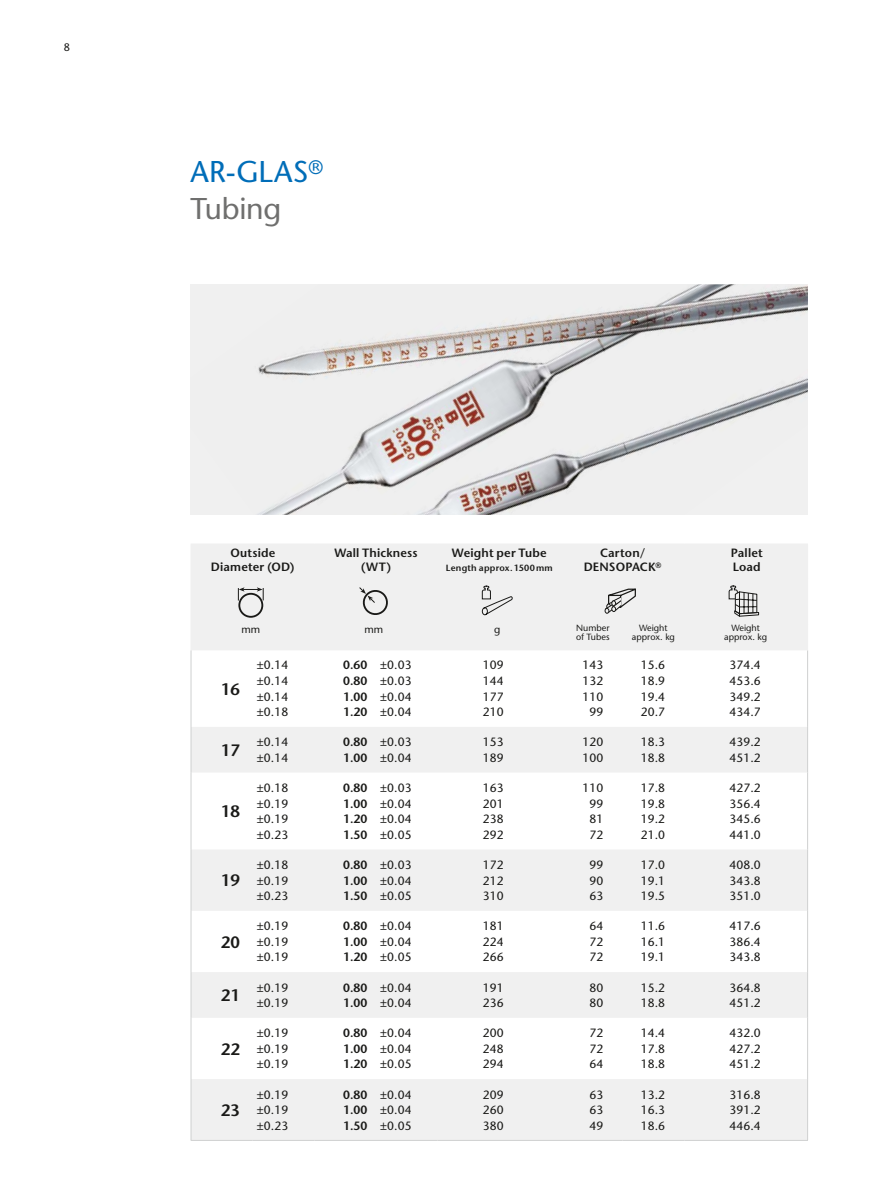
<style>
.page{position:relative;width:893px;height:1191px;background:#fff}
.page>*{position:absolute;margin:0;border:0;box-sizing:border-box;transform-origin:0 0}
.t1{font:500 30px/37.5px "Stone Sans Std";letter-spacing:-.005em;color:#006db8}
.t2{font:600 16.5px "Stone Sans Std";letter-spacing:.01em;color:#1a1a18}
.t3{font:500 12px/15.6px "Stone Sans Std";letter-spacing:.01em;color:#1a1a18;text-align:justify}
.t4{font:600 12px/15.6px "Stone Sans Std";letter-spacing:.01em;color:#1a1a18;text-align:justify}
.t5{font:500 10.8px "Stone Sans Std";color:#1a1a18}
.t6{font:500 10.5px "Stone Sans Std";color:#1a1a18}
.t7{font:500 9px/9px "Stone Sans Std";color:#1a1a18;text-align:center}
.t8{font:600 9px "Stone Sans Std";letter-spacing:.025em;color:#1a1a18}
.s1{color:#6f6f6e}
</style>
<div class="page">
<div style="left:192px;top:544px;width:615px;height:106px;background:#f0f0f0"></div>
<svg style="left:192px;top:727px;width:615px;height:413px;fill:#f0f0f0"></svg>
<hr style="left:191px;top:650px;width:1px;height:77px;background:#cfd0d0">
<hr style="left:807px;top:650px;width:1px;height:77px;background:#cfd0d0">
<hr style="left:191px;top:727px;width:1px;height:45px;background:#cfd0d0">
<hr style="left:807px;top:727px;width:1px;height:45px;background:#cfd0d0">
<hr style="left:191px;top:772px;width:1px;height:77px;background:#cfd0d0">
<hr style="left:807px;top:772px;width:1px;height:77px;background:#cfd0d0">
<hr style="left:191px;top:849px;width:1px;height:61px;background:#cfd0d0">
<hr style="left:807px;top:849px;width:1px;height:61px;background:#cfd0d0">
<hr style="left:191px;top:910px;width:1px;height:62px;background:#cfd0d0">
<hr style="left:807px;top:910px;width:1px;height:62px;background:#cfd0d0">
<hr style="left:191px;top:972px;width:1px;height:45px;background:#cfd0d0">
<hr style="left:807px;top:972px;width:1px;height:45px;background:#cfd0d0">
<hr style="left:191px;top:1017px;width:1px;height:62px;background:#cfd0d0">
<hr style="left:807px;top:1017px;width:1px;height:62px;background:#cfd0d0">
<hr style="left:191px;top:1079px;width:1px;height:61px;background:#cfd0d0">
<hr style="left:807px;top:1079px;width:1px;height:61px;background:#cfd0d0">
<hr style="left:191px;top:543px;width:62px;height:1px;background:#f0f0f0">
<hr style="left:191px;top:544px;width:1px;height:34px;background:#f0f0f0">
<hr style="left:253px;top:543px;width:61px;height:1px;background:#f0f0f0">
<hr style="left:314px;top:543px;width:62px;height:1px;background:#f0f0f0">
<hr style="left:376px;top:543px;width:62px;height:1px;background:#f0f0f0">
<hr style="left:438px;top:543px;width:123px;height:1px;background:#f0f0f0">
<hr style="left:561px;top:543px;width:62px;height:1px;background:#f0f0f0">
<hr style="left:623px;top:543px;width:61px;height:1px;background:#f0f0f0">
<hr style="left:684px;top:543px;width:124px;height:1px;background:#f0f0f0">
<hr style="left:807px;top:544px;width:1px;height:34px;background:#f0f0f0">
<hr style="left:191px;top:578px;width:1px;height:47px;background:#f0f0f0">
<hr style="left:807px;top:578px;width:1px;height:47px;background:#f0f0f0">
<svg style="left:191px;top:625px;width:1px;height:25px"></svg>
<svg style="left:807px;top:625px;width:1px;height:25px"></svg>
<hr style="left:191px;top:1140px;width:62px;height:1px;background:#cfd0d0">
<hr style="left:253px;top:1140px;width:61px;height:1px;background:#cfd0d0">
<hr style="left:314px;top:1140px;width:62px;height:1px;background:#cfd0d0">
<hr style="left:376px;top:1140px;width:62px;height:1px;background:#cfd0d0">
<hr style="left:438px;top:1140px;width:123px;height:1px;background:#cfd0d0">
<hr style="left:561px;top:1140px;width:62px;height:1px;background:#cfd0d0">
<hr style="left:623px;top:1140px;width:61px;height:1px;background:#cfd0d0">
<hr style="left:684px;top:1140px;width:124px;height:1px;background:#cfd0d0">
<svg style="left:238px;top:587px;width:26px;height:13px"></svg>
<div style="left:238px;top:593px;width:25px;height:25px;border:2px solid #1a1a18;border-radius:50%"></div>
<svg style="left:359px;top:586px;width:32px;height:32px"></svg>
<svg style="left:482px;top:585px;width:31px;height:30px"></svg>
<svg style="left:605px;top:587px;width:32px;height:26px"></svg>
<svg style="left:728px;top:585px;width:31px;height:32px"></svg>
<img style="left:191px;top:284px;width:617px;height:231px">
<p class="t5" style="left:64px;top:40px;width:8px">8</p>
<h1 class="t1" style="left:191px;top:152px;width:134px">AR-GLAS<sup>®<br></sup><span class="s1">Tubing</span></h1>
<p class="t4" style="left:211px;top:546px;width:86px;line-height:13.8px;text-align:center">Outside<br>Diameter (OD)</p>
<p class="t4" style="left:334px;top:546px;width:85px;line-height:13.8px;text-align:center">Wall Thickness (WT)</p>
<p class="t4" style="left:452px;top:545px;width:96px">Weight per Tube</p>
<p class="t8" style="left:446px;top:562px;width:108px">Length approx. 1500mm</p>
<p class="t4" style="left:584px;top:546px;width:79px;line-height:13.8px;text-align:center">Carton/<br>DENSOPACK<sup>®</sup></p>
<p class="t4" style="left:731px;top:546px;width:33px;line-height:13.8px">Pallet<br>Load</p>
<p class="t6" style="left:241px;top:622px;width:20px">mm</p>
<p class="t6" style="left:364px;top:622px;width:20px">mm</p>
<p class="t6" style="left:494px;top:622px;width:8px">g</p>
<p class="t7" style="left:576px;top:624px;width:35px;text-align:left">Number of Tubes</p>
<p class="t7" style="left:632px;top:624px;width:45px">Weight approx. kg</p>
<p class="t7" style="left:724px;top:624px;width:45px">Weight approx. kg</p>
<h2 class="t2" style="left:221px;top:679px;width:21px">16</h2>
<p class="t3" style="left:257px;top:657px;width:33px">±0.14 ±0.14 ±0.14 ±0.18</p>
<p class="t4" style="left:343px;top:657px;width:26px">0.60<br>0.80<br>1.00<br>1.20</p>
<p class="t3" style="left:380px;top:657px;width:33px">±0.03 ±0.03 ±0.04 ±0.04</p>
<p class="t3" style="left:483px;top:657px;width:22px">109<br>144<br>177<br>210</p>
<p class="t3" style="left:583px;top:657px;width:22px;text-align:center">143<br>132<br>110<br>99</p>
<p class="t3" style="left:641px;top:657px;width:26px">15.6<br>18.9<br>19.4<br>20.7</p>
<p class="t3" style="left:729px;top:657px;width:33px">374.4<br>453.6<br>349.2<br>434.7</p>
<h2 class="t2" style="left:221px;top:740px;width:21px">17</h2>
<p class="t3" style="left:257px;top:734px;width:33px">±0.14 ±0.14</p>
<p class="t4" style="left:343px;top:734px;width:26px">0.80<br>1.00</p>
<p class="t3" style="left:380px;top:734px;width:33px">±0.03 ±0.04</p>
<p class="t3" style="left:483px;top:734px;width:22px">153<br>189</p>
<p class="t3" style="left:583px;top:734px;width:22px">120<br>100</p>
<p class="t3" style="left:641px;top:734px;width:26px">18.3<br>18.8</p>
<p class="t3" style="left:729px;top:734px;width:33px">439.2<br>451.2</p>
<h2 class="t2" style="left:221px;top:801px;width:21px">18</h2>
<h2 class="t2" style="left:221px;top:870px;width:21px">19</h2>
<h2 class="t2" style="left:221px;top:931px;width:21px">20</h2>
<p class="t3" style="left:257px;top:780px;width:33px">±0.18 ±0.19 ±0.19 ±0.23</p>
<p class="t4" style="left:343px;top:780px;width:26px">0.80<br>1.00<br>1.20<br>1.50</p>
<p class="t3" style="left:380px;top:780px;width:33px">±0.03 ±0.04 ±0.04 ±0.05</p>
<p class="t3" style="left:483px;top:780px;width:22px">163<br>201<br>238<br>292</p>
<p class="t3" style="left:583px;top:780px;width:22px;text-align:center">110<br>99<br>81<br>72</p>
<p class="t3" style="left:641px;top:780px;width:26px">17.8<br>19.8<br>19.2<br>21.0</p>
<p class="t3" style="left:729px;top:780px;width:33px">427.2<br>356.4<br>345.6<br>441.0</p>
<p class="t3" style="left:257px;top:857px;width:33px">±0.18 ±0.19 ±0.23</p>
<p class="t4" style="left:343px;top:857px;width:26px">0.80<br>1.00<br>1.50</p>
<p class="t3" style="left:380px;top:857px;width:33px">±0.03 ±0.04 ±0.05</p>
<p class="t3" style="left:483px;top:857px;width:22px">172<br>212<br>310</p>
<p class="t3" style="left:590px;top:857px;width:15px">99<br>90<br>63</p>
<p class="t3" style="left:641px;top:857px;width:26px">17.0<br>19.1<br>19.5</p>
<p class="t3" style="left:729px;top:857px;width:33px">408.0<br>343.8<br>351.0</p>
<p class="t3" style="left:257px;top:918px;width:33px">±0.19 ±0.19 ±0.19</p>
<p class="t4" style="left:343px;top:918px;width:26px">0.80<br>1.00<br>1.20</p>
<p class="t3" style="left:380px;top:918px;width:33px">±0.04 ±0.04 ±0.05</p>
<p class="t3" style="left:483px;top:918px;width:22px">181<br>224<br>266</p>
<p class="t3" style="left:590px;top:918px;width:15px">64<br>72<br>72</p>
<p class="t3" style="left:641px;top:918px;width:26px">11.6<br>16.1<br>19.1</p>
<p class="t3" style="left:729px;top:918px;width:33px">417.6<br>386.4<br>343.8</p>
<h2 class="t2" style="left:221px;top:985px;width:21px">21</h2>
<p class="t3" style="left:257px;top:979px;width:33px">±0.19 ±0.19</p>
<p class="t4" style="left:343px;top:979px;width:26px">0.80<br>1.00</p>
<p class="t3" style="left:380px;top:979px;width:33px">±0.04 ±0.04</p>
<p class="t3" style="left:483px;top:979px;width:22px">191<br>236</p>
<p class="t3" style="left:590px;top:979px;width:15px">80<br>80</p>
<p class="t3" style="left:641px;top:979px;width:26px">15.2<br>18.8</p>
<p class="t3" style="left:729px;top:979px;width:33px">364.8<br>451.2</p>
<h2 class="t2" style="left:221px;top:1038px;width:21px">22</h2>
<p class="t3" style="left:257px;top:1025px;width:33px">±0.19 ±0.19 ±0.19</p>
<p class="t4" style="left:343px;top:1025px;width:26px">0.80<br>1.00<br>1.20</p>
<p class="t3" style="left:380px;top:1025px;width:33px">±0.04 ±0.04 ±0.05</p>
<p class="t3" style="left:483px;top:1025px;width:22px">200<br>248<br>294</p>
<p class="t3" style="left:590px;top:1025px;width:15px">72<br>72<br>64</p>
<p class="t3" style="left:641px;top:1025px;width:26px">14.4<br>17.8<br>18.8</p>
<p class="t3" style="left:729px;top:1025px;width:33px">432.0<br>427.2<br>451.2</p>
<h2 class="t2" style="left:221px;top:1100px;width:21px">23</h2>
<p class="t3" style="left:257px;top:1086px;width:33px">±0.19 ±0.19 ±0.23</p>
<p class="t4" style="left:343px;top:1086px;width:26px">0.80<br>1.00<br>1.50</p>
<p class="t3" style="left:380px;top:1086px;width:33px">±0.04 ±0.04 ±0.05</p>
<p class="t3" style="left:483px;top:1086px;width:22px">209<br>260<br>380</p>
<p class="t3" style="left:590px;top:1086px;width:15px">63<br>63<br>49</p>
<p class="t3" style="left:641px;top:1086px;width:26px">13.2<br>16.3<br>18.6</p>
<p class="t3" style="left:729px;top:1086px;width:33px">316.8<br>391.2<br>446.4</p>
</div>
